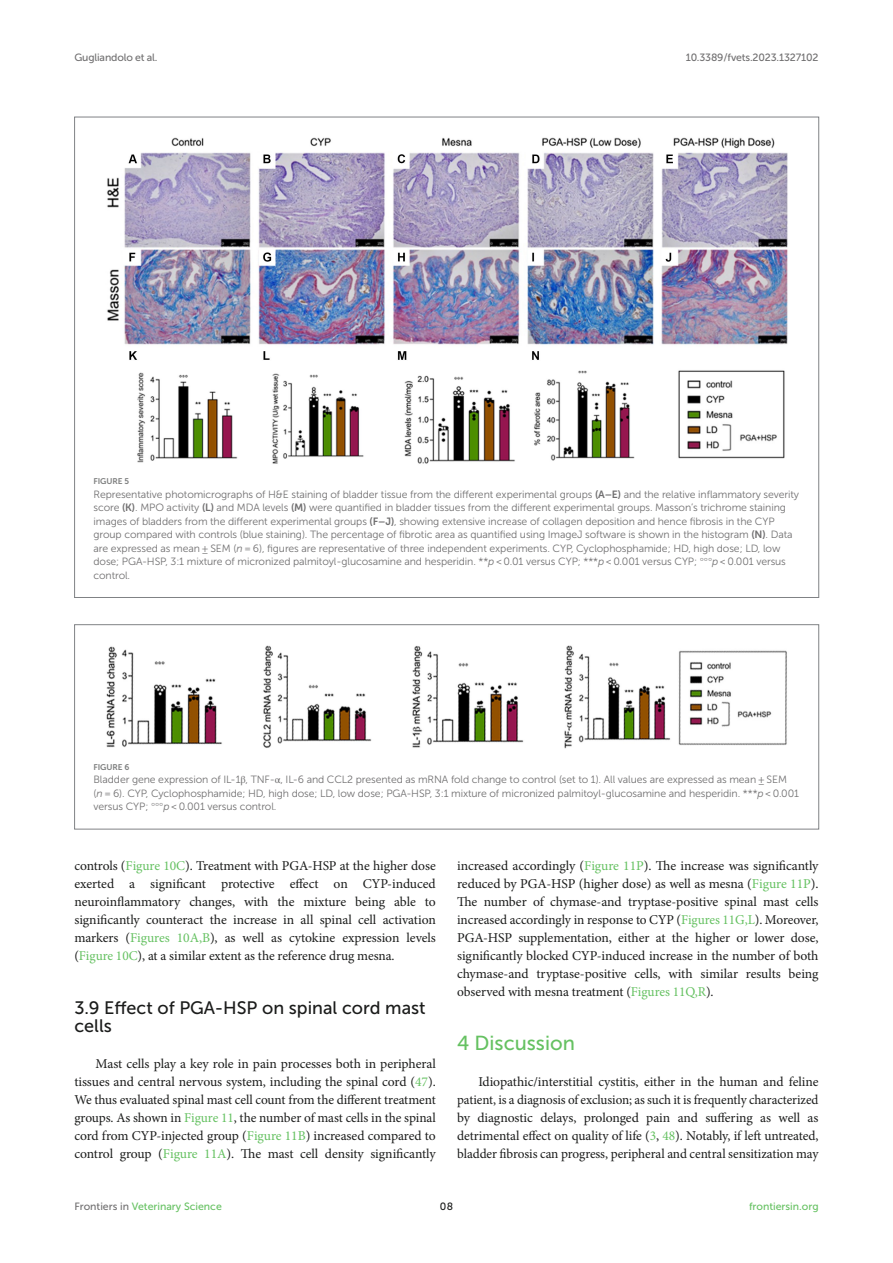
<style>
.page{position:relative;width:893px;height:1263px;background:#fff}
.page>*{position:absolute;margin:0;border:0;box-sizing:border-box;transform-origin:0 0}
.HEAD_1{font:20.25px "Museo Sans 500";color:#65c161}
.HEAD_2{font:18px/18px "Museo Sans 500";color:#1b1c1b}
.TEXT_FLUSH{font:13.5px/18px "Minion Pro";letter-spacing:-.005em;color:#1b1c1b;text-align:justify}
.FIG_LEG{font:10.5px/13.5px "Museo Sans 300";letter-spacing:-.01em;color:#706f70}
.t1{font:10.5px "Museo Sans 500";color:#65c161}
.t2{font:10.5px "Museo Sans 500";letter-spacing:-.015em;color:#706f70}
.t3{font:10.5px "Museo Sans 500";color:#1b1c1b}
.FIG_HD{font:8.25px "Museo Sans 700";letter-spacing:-.01em;color:#7e7f7f}
.s1{font-family:"Museo Sans 700"}
.s2{font-style:italic}
.s3{font-family:"STIX"}
.s4{font-family:"STIX General"}
.s5{color:#65c161}
.s6{color:#706f70}
</style>
<div class="page">
<img style="left:107px;top:137px;width:681px;height:327px">
<img style="left:106px;top:645px;width:681px;height:104px">
<div style="left:74px;top:624px;width:745px;height:205px;border:1px solid #808285"></div>
<p class="t2" style="left:74px;top:51px;width:85px">Gugliandolo et al.</p>
<p class="t2" style="left:686px;top:51px;width:134px">10.3389/fvets.2023.1327102</p>
<p class="FIG_HD" style="left:94px;top:477px;width:37px">FIGURE 5</p>
<p class="FIG_LEG" style="left:94px;top:487px;width:707px">Representative photomicrographs of H&amp;E staining of bladder tissue from the different experimental groups <span class="s1">(A–E)</span> and the relative inflammatory severity score <span class="s1">(K)</span>. MPO activity <span class="s1">(L)</span> and MDA levels <span class="s1">(M)</span> were quantified in bladder tissues from the different experimental groups. Masson’s trichrome staining images of bladders from the different experimental groups <span class="s1">(F–J)</span>, showing extensive increase of collagen deposition and hence fibrosis in the CYP group compared with controls (blue staining). The percentage of fibrotic area as quantified using ImageJ software is shown in the histogram <span class="s1">(N)</span>. Data are expressed as mean ± SEM (<span class="s2">n</span> = 6), figures are representative of three independent experiments. CYP, Cyclophosphamide; HD, high dose; LD, low dose; PGA-HSP, 3:1 mixture of micronized palmitoyl-glucosamine and hesperidin. **<span class="s2">p</span> &lt; 0.01 versus CYP; ***<span class="s2">p</span> &lt; 0.001 versus CYP; <span class="s3">°°°</span><span class="s2">p</span> &lt; 0.001 versus control.</p>
<p class="FIG_HD" style="left:94px;top:762px;width:37px">FIGURE 6</p>
<p class="FIG_LEG" style="left:94px;top:773px;width:707px">Bladder gene expression of IL-1<span class="s4">β</span>, TNF-<span class="s4">α</span>, IL-6 and CCL2 presented as mRNA fold change to control (set to 1). All values are expressed as mean ± SEM<br>(<span class="s2">n</span> = 6). CYP, Cyclophosphamide; HD, high dose; LD, low dose; PGA-HSP, 3:1 mixture of micronized palmitoyl-glucosamine and hesperidin. ***<span class="s2">p</span> &lt; 0.001 versus CYP; <span class="s3">°°°</span><span class="s2">p</span> &lt; 0.001 versus control.</p>
<p class="TEXT_FLUSH" style="left:74px;top:857px;width:363px">controls (<span class="s5">Figure 10C</span>). Treatment with PGA-HSP at the higher dose exerted a significant protective effect on CYP-induced neuroinflammatory changes, with the mixture being able to significantly counteract the increase in all spinal cell activation markers (<span class="s5">Figures 10A,B</span>), as well as cytokine expression levels (<span class="s5">Figure 10C</span>), at a similar extent as the reference drug mesna.</p>
<p class="HEAD_2" style="left:74px;top:999px;width:353px">3.9 Effect of PGA-HSP on spinal cord mast cells</p>
<p class="TEXT_FLUSH" style="left:74px;top:1055px;width:363px;text-indent:21px">Mast cells play a key role in pain processes both in peripheral tissues and central nervous system, including the spinal cord (<span class="s5">47</span>).<br>We thus evaluated spinal mast cell count from the different treatment groups. As shown in <span class="s5">Figure 11</span>, the number of mast cells in the spinal cord from CYP-injected group (<span class="s5">Figure 11B</span>) increased compared to control group (<span class="s5">Figure 11A</span>). The mast cell density significantly</p>
<p class="TEXT_FLUSH" style="left:457px;top:857px;width:363px">increased accordingly (<span class="s5">Figure 11P</span>). The increase was significantly reduced by PGA-HSP (higher dose) as well as mesna (<span class="s5">Figure 11P</span>).<br>The number of chymase-and tryptase-positive spinal mast cells increased accordingly in response to CYP (<span class="s5">Figures 11G,L</span>). Moreover, PGA-HSP supplementation, either at the higher or lower dose, significantly blocked CYP-induced increase in the number of both chymase-and tryptase-positive cells, with similar results being observed with mesna treatment (<span class="s5">Figures 11Q,R</span>).</p>
<p class="HEAD_1" style="left:457px;top:1032px;width:119px">4 Discussion</p>
<p class="TEXT_FLUSH" style="left:457px;top:1073px;width:363px;text-indent:21px">Idiopathic/interstitial cystitis, either in the human and feline patient, is a diagnosis of exclusion; as such it is frequently characterized by diagnostic delays, prolonged pain and suffering as well as detrimental effect on quality of life (<span class="s5">3</span>, <span class="s5">48</span>). Notably, if left untreated, bladder fibrosis can progress, peripheral and central sensitization may</p>
<p class="t1" style="left:74px;top:1200px;width:149px"><span class="s6">Frontiers in</span> Veterinary Science</p>
<p class="t3" style="left:440px;top:1200px;width:15px">08</p>
<p class="t1" style="left:749px;top:1200px;width:71px">frontiersin.org</p>
</div>
